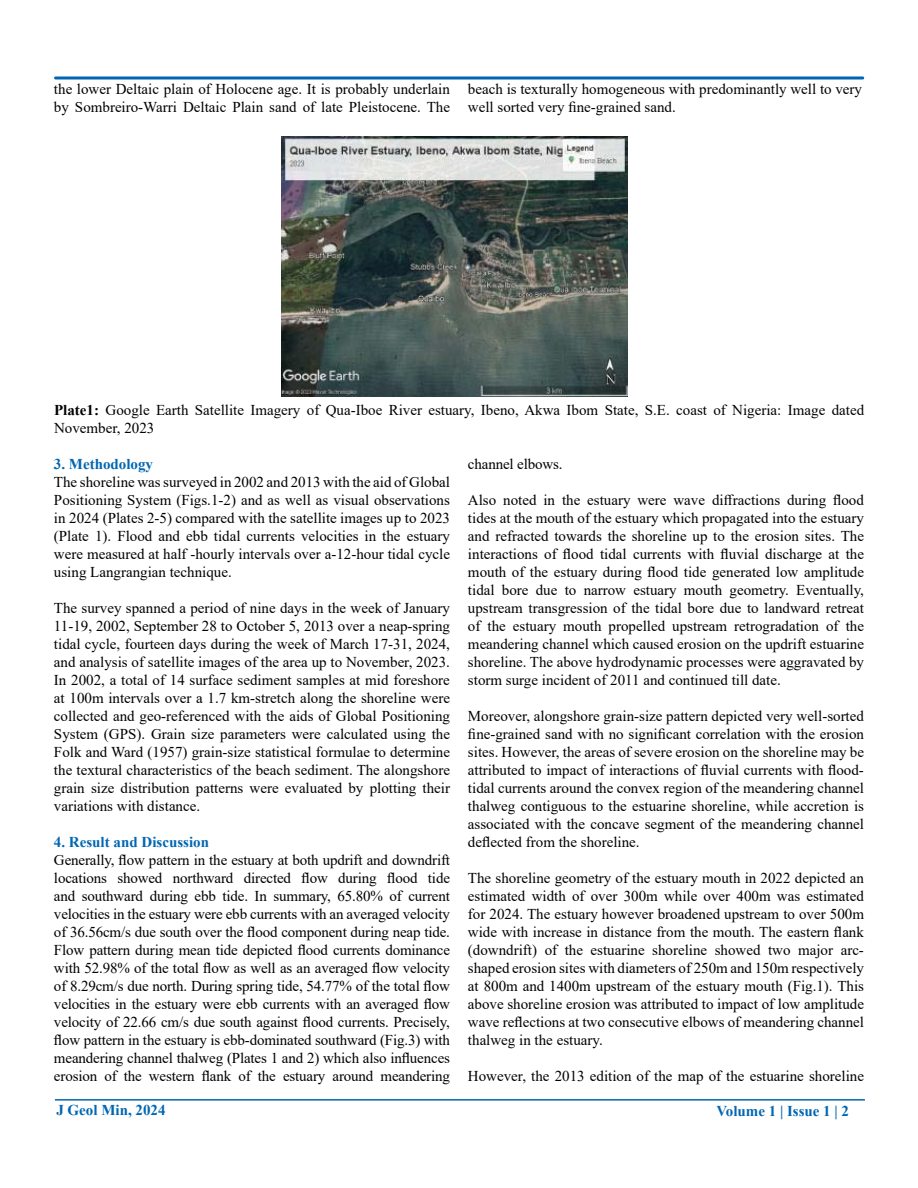
<style>
.page{position:relative;width:918px;height:1188px;background:#fff}
.page>*{position:absolute;margin:0;border:0;box-sizing:border-box;transform-origin:0 0}
.t1{font:15px/18px "Times New Roman";color:#000;text-align:justify}
.t2{font:700 15px "Times New Roman";color:#0066b3}
.t3{font:9.45px "Times New Roman";color:#000}
.s1{font-weight:700}
</style>
<div class="page">
<div style="left:54px;top:76px;width:810px;height:4px;border:2px solid #0066b3"></div>
<hr style="left:55px;top:1099px;width:810px;height:2px;background:#0066b3">
<img style="left:281px;top:137px;width:346px;height:259px">
<p class="t1" style="left:54px;top:80px;width:398px">the lower Deltaic plain of Holocene age. It is probably underlain by Sombreiro-Warri Deltaic Plain sand of late Pleistocene. The</p>
<p class="t1" style="left:468px;top:80px;width:396px">beach is texturally homogeneous with predominantly well to very well sorted very fine-grained sand.</p>
<p class="t3" style="left:281px;top:400px;width:308px">Plate.1.Google Earth Satellite imagery of Qua-Iboe River estuary, Ibeno, Akwa</p>
<p class="t1" style="left:54px;top:401px;width:812px"><span class="s1">Plate1:</span> Google Earth Satellite Imagery of Qua-Iboe River estuary, Ibeno, Akwa Ibom State, S.E. coast of Nigeria: Image dated<br>November, 2023</p>
<p class="t2" style="left:54px;top:453px;width:101px">3. Methodology</p>
<p class="t1" style="left:54px;top:473px;width:398px">The shoreline was surveyed in 2002 and 2013 with the aid of Global Positioning System (Figs.1-2) and as well as visual observations in 2024 (Plates 2-5) compared with the satellite images up to 2023 (Plate 1). Flood and ebb tidal currents velocities in the estuary were measured at half -hourly intervals over a-12-hour tidal cycle using Langrangian technique.</p>
<p class="t1" style="left:54px;top:599px;width:398px">The survey spanned a period of nine days in the week of January 11-19, 2002, September 28 to October 5, 2013 over a neap-spring tidal cycle, fourteen days during the week of March 17-31, 2024, and analysis of satellite images of the area up to November, 2023.<br>In 2002, a total of 14 surface sediment samples at mid foreshore at 100m intervals over a 1.7 km-stretch along the shoreline were collected and geo-referenced with the aids of Global Positioning System (GPS). Grain size parameters were calculated using the Folk and Ward (1957) grain-size statistical formulae to determine the textural characteristics of the beach sediment. The alongshore grain size distribution patterns were evaluated by plotting their variations with distance.</p>
<p class="t2" style="left:54px;top:831px;width:157px">4. Result and Discussion</p>
<p class="t1" style="left:54px;top:851px;width:398px">Generally, flow pattern in the estuary at both updrift and downdrift locations showed northward directed flow during flood tide and southward during ebb tide. In summary, 65.80% of current velocities in the estuary were ebb currents with an averaged velocity of 36.56cm/s due south over the flood component during neap tide.<br>Flow pattern during mean tide depicted flood currents dominance with 52.98% of the total flow as well as an averaged flow velocity of 8.29cm/s due north. During spring tide, 54.77% of the total flow velocities in the estuary were ebb currents with an averaged flow velocity of 22.66 cm/s due south against flood currents. Precisely, flow pattern in the estuary is ebb-dominated southward (Fig.3) with meandering channel thalweg (Plates 1 and 2) which also influences erosion of the western flank of the estuary around meandering</p>
<p class="t1" style="left:468px;top:455px;width:96px">channel elbows.</p>
<p class="t1" style="left:468px;top:491px;width:398px">Also noted in the estuary were wave diffractions during flood tides at the mouth of the estuary which propagated into the estuary and refracted towards the shoreline up to the erosion sites. The interactions of flood tidal currents with fluvial discharge at the mouth of the estuary during flood tide generated low amplitude tidal bore due to narrow estuary mouth geometry. Eventually, upstream transgression of the tidal bore due to landward retreat of the estuary mouth propelled upstream retrogradation of the meandering channel which caused erosion on the updrift estuarine shoreline. The above hydrodynamic processes were aggravated by storm surge incident of 2011 and continued till date.</p>
<p class="t1" style="left:468px;top:707px;width:398px">Moreover, alongshore grain-size pattern depicted very well-sorted fine-grained sand with no significant correlation with the erosion sites. However, the areas of severe erosion on the shoreline may be attributed to impact of interactions of fluvial currents with flood&shy;tidal currents around the convex region of the meandering channel thalweg contiguous to the estuarine shoreline, while accretion is associated with the concave segment of the meandering channel deflected from the shoreline.</p>
<p class="t1" style="left:468px;top:869px;width:398px">The shoreline geometry of the estuary mouth in 2022 depicted an estimated width of over 300m while over 400m was estimated for 2024. The estuary however broadened upstream to over 500m wide with increase in distance from the mouth. The eastern flank (downdrift) of the estuarine shoreline showed two major arc&shy;shaped erosion sites with diameters of 250m and 150m respectively at 800m and 1400m upstream of the estuary mouth (Fig.1). This above shoreline erosion was attributed to impact of low amplitude wave reflections at two consecutive elbows of meandering channel thalweg in the estuary.</p>
<p class="t1" style="left:468px;top:1067px;width:398px">However, the 2013 edition of the map of the estuarine shoreline</p>
<p class="t2" style="left:56px;top:1100px;width:111px">J Geol Min, 2024</p>
<p class="t2" style="left:716px;top:1100px;width:134px">Volume 1 | Issue 1 | 2</p>
</div>
